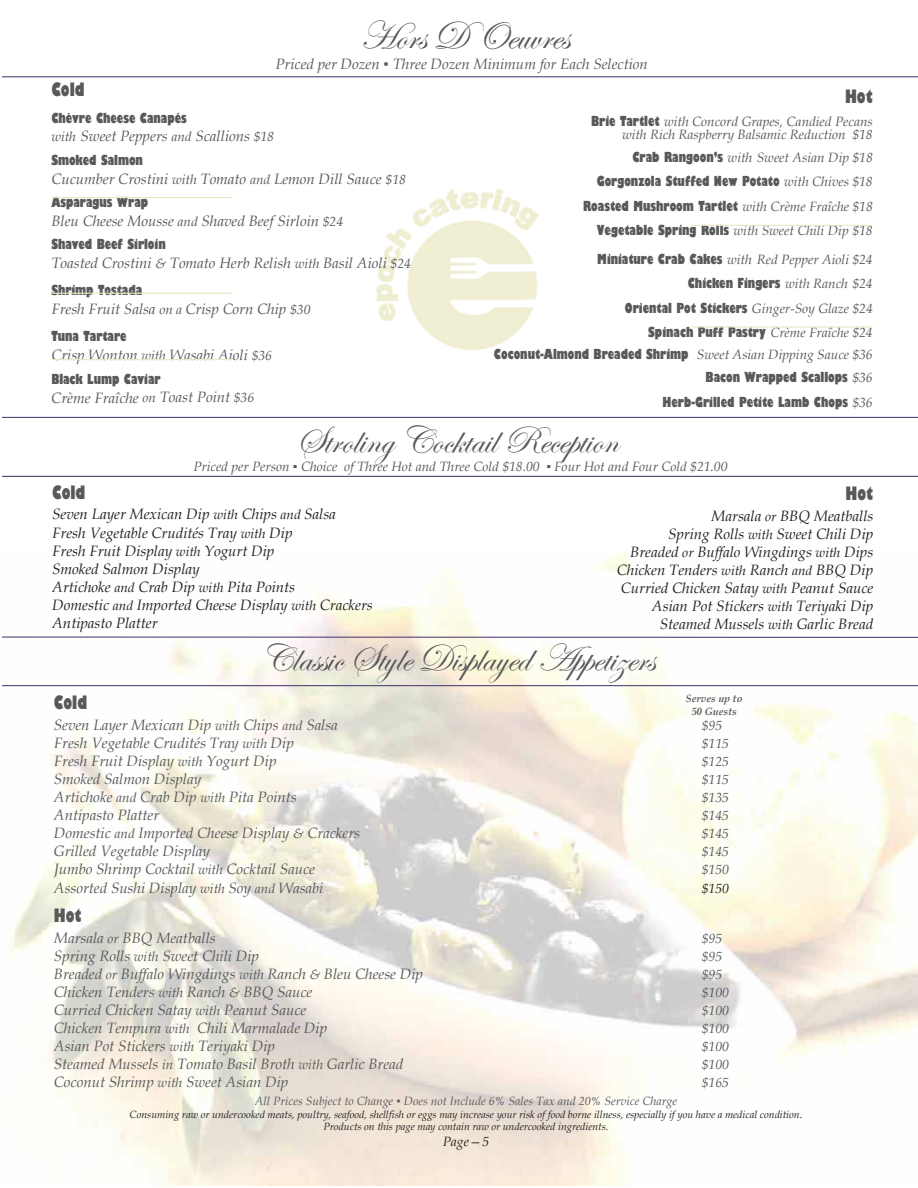
<style>
.page{position:relative;width:918px;height:1188px;background:#fff}
.page>*{position:absolute;margin:0;border:0;box-sizing:border-box;transform-origin:0 0}
.t1{font:40.5px "Edwardian Script ITC";color:#58595b}
.t2{font:39px "Edwardian Script ITC";color:#58595b}
.t3{font:800 condensed 18px "Gill Sans";color:#58595b}
.t4{font:italic 15px "Book Antiqua";color:#58595b}
.t5{font:italic 15px/18.1px "Book Antiqua";color:#231f20}
.t6{font:800 condensed 13.5px/24.8px "Gill Sans";color:#58595b;text-align:right}
.t7{font:italic 13.5px/13px "Book Antiqua";color:#58595b;text-align:right}
.t8{font:italic 13.5px "Book Antiqua";color:#231f20}
.t9{font:italic 12px "Book Antiqua";color:#58595b}
.t10{font:italic 10.5px/12.8px "Book Antiqua";color:#231f20;text-align:center}
.t11{font:italic 700 10.5px/12.6px "Book Antiqua";color:#58595b;text-align:center}
.s1{font-family:"Arial Narrow"}
.s2{font-size:13.5px}
.s3{font-family:"Gill Sans";font-weight:800;font-style:normal;font-stretch:condensed}
.s4{font-family:"Book Antiqua";font-weight:400;font-style:italic;font-stretch:normal}
</style>
<div class="page">
<img style="left:2px;top:551px;width:916px;height:634px">
<img style="left:376px;top:188px;width:163px;height:163px">
<hr style="left:2px;top:685px;width:916px;height:1px;background:#574376">
<hr style="left:2px;top:636px;width:916px;height:2px;background:#574376">
<hr style="left:2px;top:417px;width:916px;height:1px;background:#574376">
<hr style="left:2px;top:76px;width:916px;height:1px;background:#574376">
<hr style="left:691px;top:225px;width:180px;height:1px;background:#ebe6c3">
<hr style="left:692px;top:326px;width:180px;height:2px;background:#ebe6c3">
<hr style="left:52px;top:359px;width:180px;height:1px;background:#ebe6c3">
<hr style="left:52px;top:293px;width:180px;height:1px;background:#ebe6c3">
<hr style="left:52px;top:197px;width:180px;height:1px;background:#ebe6c3">
<hr style="left:2px;top:476px;width:916px;height:1px;background:#574376">
<h1 class="t1" style="left:360px;top:14px;width:211px">Hors D Oeuvres</h1>
<p class="t4" style="left:275px;top:53px;width:374px">Priced per Dozen <span class="s1">▪</span> Three Dozen Minimum for Each Selection</p>
<p class="t3" style="left:51px;top:79px;width:35px">Cold</p>
<p class="t6" style="left:51px;top:106px;width:137px">Chèvre Cheese Canapés</p>
<p class="t4" style="left:51px;top:126px;width:224px"><span class="s2">with</span> Sweet Peppers <span class="s2">and</span> Scallions <span class="s2">$18</span></p>
<p class="t6" style="left:51px;top:148px;width:93px">Smoked Salmon</p>
<p class="t4" style="left:51px;top:168px;width:356px">Cucumber Crostini <span class="s2">with</span> Tomato <span class="s2">and</span> Lemon Dill Sauce <span class="s2">$18</span></p>
<p class="t6" style="left:51px;top:190px;width:98px">Asparagus Wrap</p>
<p class="t4" style="left:51px;top:210px;width:293px">Bleu Cheese Mousse <span class="s2">and</span> Shaved Beef Sirloin <span class="s2">$24</span></p>
<p class="t6" style="left:51px;top:233px;width:116px">Shaved Beef Sirloin</p>
<p class="t4" style="left:51px;top:253px;width:361px">Toasted Crostini <span class="s2">&amp;</span> Tomato Herb Relish <span class="s2">with</span> Basil Aioli <span class="s2">$24</span></p>
<p class="t6" style="left:51px;top:279px;width:93px">Shrimp Tostada</p>
<p class="t4" style="left:51px;top:299px;width:261px">Fresh Fruit Salsa <span class="s2">on a</span> Crisp Corn Chip <span class="s2">$30</span></p>
<p class="t6" style="left:51px;top:325px;width:77px">Tuna Tartare</p>
<p class="t4" style="left:51px;top:344px;width:222px">Crisp Wonton <span class="s2">with</span> Wasabi Aioli <span class="s2">$36</span></p>
<p class="t6" style="left:51px;top:367px;width:111px">Black Lump Caviar</p>
<p class="t4" style="left:51px;top:387px;width:204px">Crème Fraîche <span class="s2">on</span> Toast Point <span class="s2">$36</span></p>
<p class="t3" style="left:845px;top:85px;width:29px">Hot</p>
<p class="t7" style="left:591px;top:114px;width:283px"><span class="s3">Brie Tartlet</span> with Concord Grapes, Candied Pecans with Rich Raspberry Balsamic Reduction $18</p>
<p class="t7" style="left:632px;top:150px;width:242px"><span class="s3">Crab Rangoon’s</span> with Sweet Asian Dip $18</p>
<p class="t6" style="left:583px;top:169px;width:291px">Gorgonzola Stuffed New Potato <span class="s4">with Chives $18<br></span>Roasted Mushroom Tartlet <span class="s4">with Crème Fraîche $18<br></span>Vegetable Spring Rolls <span class="s4">with Sweet Chili Dip $18</span></p>
<p class="t7" style="left:597px;top:252px;width:277px"><span class="s3">Miniature Crab Cakes</span> with Red Pepper Aioli $24</p>
<p class="t6" style="left:625px;top:271px;width:249px">Chicken Fingers <span class="s4">with Ranch $24<br></span>Oriental Pot Stickers <span class="s4">Ginger-Soy Glaze $24<br></span>Spinach Puff Pastry <span class="s4">Crème Fraîche $24</span></p>
<p class="t6" style="left:494px;top:343px;width:380px;line-height:23.4px">Coconut-Almond Breaded Shrimp <span class="s4">Sweet Asian Dipping Sauce $36<br></span>Bacon Wrapped Scallops <span class="s4">$36</span></p>
<p class="t6" style="left:663px;top:390px;width:212px">Herb-Grilled Petite Lamb Chops <span class="s4">$36</span></p>
<h2 class="t2" style="left:296px;top:418px;width:323px">Stroling Cocktail Reception</h2>
<p class="t7" style="left:193px;top:459px;width:536px">Priced per Person <span class="s1">▪</span> Choice of Three Hot and Three Cold $18.00 <span class="s1">▪</span> Four Hot and Four Cold $21.00</p>
<p class="t3" style="left:52px;top:481px;width:35px">Cold</p>
<p class="t5" style="left:52px;top:505px;width:322px">Seven Layer Mexican Dip <span class="s2">with</span> Chips <span class="s2">and</span> Salsa Fresh Vegetable Crudités Tray <span class="s2">with</span> Dip<br>Fresh Fruit Display <span class="s2">with</span> Yogurt Dip<br>Smoked Salmon Display<br>Artichoke <span class="s2">and</span> Crab Dip <span class="s2">with</span> Pita Points<br>Domestic <span class="s2">and</span> Imported Cheese Display <span class="s2">with</span> Crackers Antipasto Platter</p>
<p class="t3" style="left:846px;top:482px;width:29px">Hot</p>
<p class="t5" style="left:617px;top:506px;width:258px;text-align:right">Marsala <span class="s2">or</span> BBQ Meatballs<br>Spring Rolls <span class="s2">with</span> Sweet Chili Dip Breaded <span class="s2">or</span> Buffalo Wingdings <span class="s2">with</span> Dips Chicken Tenders <span class="s2">with</span> Ranch <span class="s2">and</span> BBQ Dip Curried Chicken Satay <span class="s2">with</span> Peanut Sauce Asian Pot Stickers <span class="s2">with</span> Teriyaki Dip Steamed Mussels <span class="s2">with</span> Garlic Bread</p>
<h2 class="t2" style="left:261px;top:637px;width:395px">Classic Style Displayed Appetizers</h2>
<p class="t11" style="left:686px;top:692px;width:58px">Serves up to<br>50 Guests</p>
<p class="t3" style="left:54px;top:691px;width:35px">Cold</p>
<p class="t4" style="left:54px;top:714px;width:286px">Seven Layer Mexican Dip <span class="s2">with</span> Chips <span class="s2">and</span> Salsa</p>
<p class="t7" style="left:702px;top:718px;width:22px">$95</p>
<p class="t4" style="left:54px;top:732px;width:242px">Fresh Vegetable Crudités Tray <span class="s2">with</span> Dip</p>
<p class="t7" style="left:702px;top:736px;width:28px">$115</p>
<p class="t4" style="left:54px;top:750px;width:224px">Fresh Fruit Display <span class="s2">with</span> Yogurt Dip</p>
<p class="t7" style="left:702px;top:755px;width:28px">$125</p>
<p class="t4" style="left:54px;top:768px;width:149px">Smoked Salmon Display</p>
<p class="t7" style="left:702px;top:773px;width:28px">$115</p>
<p class="t4" style="left:54px;top:787px;width:244px">Artichoke <span class="s2">and</span> Crab Dip <span class="s2">with</span> Pita Points</p>
<p class="t7" style="left:702px;top:791px;width:28px">$135</p>
<p class="t4" style="left:54px;top:805px;width:107px">Antipasto Platter</p>
<p class="t7" style="left:702px;top:809px;width:28px">$145</p>
<p class="t4" style="left:54px;top:823px;width:308px">Domestic <span class="s2">and</span> Imported Cheese Display <span class="s2">&amp;</span> Crackers</p>
<p class="t7" style="left:702px;top:827px;width:28px">$145</p>
<p class="t4" style="left:54px;top:841px;width:158px">Grilled Vegetable Display</p>
<p class="t7" style="left:702px;top:845px;width:28px">$145</p>
<p class="t4" style="left:54px;top:859px;width:263px">Jumbo Shrimp Cocktail <span class="s2">with</span> Cocktail Sauce</p>
<p class="t7" style="left:702px;top:863px;width:28px">$150</p>
<p class="t4" style="left:54px;top:877px;width:271px">Assorted Sushi Display <span class="s2">with</span> Soy <span class="s2">and</span> Wasabi</p>
<p class="t8" style="left:702px;top:878px;width:28px">$150</p>
<p class="t3" style="left:54px;top:904px;width:29px">Hot</p>
<p class="t4" style="left:54px;top:927px;width:163px">Marsala <span class="s2">or</span> BBQ Meatballs</p>
<p class="t7" style="left:702px;top:931px;width:22px">$95</p>
<p class="t4" style="left:54px;top:945px;width:207px">Spring Rolls <span class="s2">with</span> Sweet Chili Dip</p>
<p class="t7" style="left:702px;top:949px;width:22px">$95</p>
<p class="t4" style="left:54px;top:963px;width:371px">Breaded <span class="s2">or</span> Buffalo Wingdings <span class="s2">with</span> Ranch <span class="s2">&amp;</span> Bleu Cheese Dip</p>
<p class="t7" style="left:702px;top:967px;width:22px">$95</p>
<p class="t4" style="left:54px;top:981px;width:260px">Chicken Tenders <span class="s2">with</span> Ranch <span class="s2">&amp;</span> BBQ Sauce</p>
<p class="t7" style="left:702px;top:985px;width:28px">$100</p>
<p class="t4" style="left:54px;top:999px;width:254px">Curried Chicken Satay <span class="s2">with</span> Peanut Sauce</p>
<p class="t7" style="left:702px;top:1004px;width:28px">$100</p>
<p class="t4" style="left:54px;top:1018px;width:275px">Chicken Tempura <span class="s2">with</span> Chili Marmalade Dip</p>
<p class="t7" style="left:702px;top:1022px;width:28px">$100</p>
<p class="t4" style="left:54px;top:1036px;width:223px">Asian Pot Stickers <span class="s2">with</span> Teriyaki Dip</p>
<p class="t7" style="left:702px;top:1040px;width:28px">$100</p>
<p class="t4" style="left:54px;top:1054px;width:351px">Steamed Mussels <span class="s2">in</span> Tomato Basil Broth <span class="s2">with</span> Garlic Bread</p>
<p class="t7" style="left:702px;top:1058px;width:28px">$100</p>
<p class="t4" style="left:54px;top:1072px;width:236px">Coconut Shrimp <span class="s2">with</span> Sweet Asian Dip</p>
<p class="t7" style="left:702px;top:1076px;width:28px">$165</p>
<p class="t9" style="left:255px;top:1092px;width:424px">All Prices Subject to Change <span class="s1">▪</span> Does not Include 6% Sales Tax and 20% Service Charge</p>
<p class="t10" style="left:130px;top:1107px;width:674px">Consuming raw or undercooked meats, poultry, seafood, shellfish or eggs may increase your risk of food borne illness, especially if you have a medical condition.<br>Products on this page may contain raw or undercooked ingredients.</p>
<p class="t8" style="left:443px;top:1132px;width:48px">Page—5</p>
</div>
